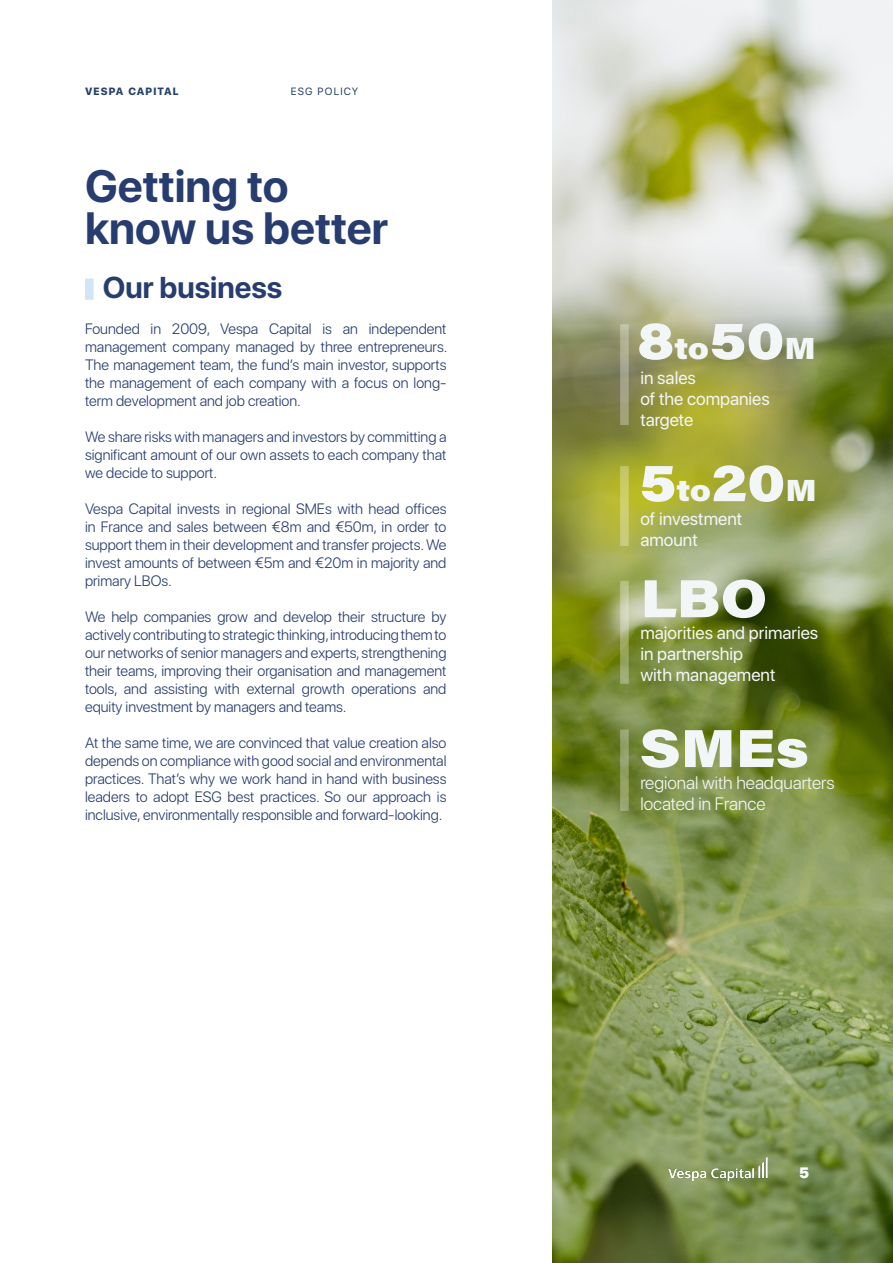
<style>
.page{position:relative;width:893px;height:1263px;background:#fff}
.page>*{position:absolute;margin:0;border:0;box-sizing:border-box;transform-origin:0 0}
.titre_A{font:52.5px "Acumin Variable Concept";letter-spacing:.005em;color:#f3f6f7}
.titre_A-2{font:700 45px "SF Pro Display";color:#273d6f}
.titre_B{font:700 30px "SF Pro Display";color:#273d6f}
.titre_A-3{font:18px "SF Pro Display";color:#f3f6f7}
.titre_A-4{font:300 18px "SF Pro Display";color:#f3f6f7}
.texte{font:300 15px/18px "SF Pro Display";color:#273d6f;text-align:justify}
.t1{font:900 15px "SF Pro Display";color:#fff}
.titre_C{font:800 10.5px "SF Pro Display";letter-spacing:.11em;color:#27426a}
.titre_C-2{font:10.5px "SF Pro Display";letter-spacing:.11em;color:#27426a}
.s1{color:#fff}
.s2{font-size:30px}
</style>
<div class="page">
<img style="left:553px;top:0;width:340px;height:1263px">
<div style="left:85px;top:279px;width:9px;height:21px;background:#d0e6f5"></div>
<svg style="left:620px;top:324px;width:9px;height:101px"></svg>
<svg style="left:620px;top:466px;width:9px;height:80px"></svg>
<svg style="left:620px;top:581px;width:9px;height:103px"></svg>
<svg style="left:620px;top:729px;width:9px;height:82px"></svg>
<img style="left:668px;top:1157px;width:100px;height:24px">
<p class="titre_C" style="left:85px;top:85px;width:95px">VESPA<span class="s1">.</span>CAPITAL</p>
<p class="titre_C-2" style="left:291px;top:83px;width:69px">ESG<span class="s1">.</span>POLICY</p>
<p class="titre_A-2" style="left:85px;top:160px;width:205px">Getting to</p>
<p class="titre_A-2" style="left:85px;top:202px;width:305px">know us better</p>
<p class="titre_B" style="left:103px;top:270px;width:181px">Our business</p>
<p class="texte" style="left:85px;top:320px;width:364px">Founded in 2009, Vespa Capital is an independent management company managed by three entrepreneurs.<br>The management team, the fund’s main investor, supports the management of each company with a focus on long&shy;term development and job creation.</p>
<p class="texte" style="left:85px;top:428px;width:363px">We share risks with managers and investors by committing a significant amount of our own assets to each company that we decide to support.</p>
<p class="texte" style="left:85px;top:500px;width:363px">Vespa Capital invests in regional SMEs with head offices in France and sales between €8m and €50m, in order to support them in their development and transfer projects. We invest amounts of between €5m and €20m in majority and primary LBOs.</p>
<p class="texte" style="left:85px;top:608px;width:363px">We help companies grow and develop their structure by actively contributing to strategic thinking, introducing them to our networks of senior managers and experts, strengthening their teams, improving their organisation and management tools, and assisting with external growth operations and equity investment by managers and teams.</p>
<p class="texte" style="left:85px;top:734px;width:363px">At the same time, we are convinced that value creation also depends on compliance with good social and environmental practices. That’s why we work hand in hand with business leaders to adopt ESG best practices. So our approach is inclusive, environmentally responsible and forward-looking.</p>
<p class="titre_A" style="left:637px;top:305px;width:180px">8<span class="s2">to</span>50<span class="s2">M</span></p>
<p class="titre_A-3" style="left:640px;top:363px;width:57px">in sales</p>
<p class="titre_A-3" style="left:640px;top:384px;width:131px">of the companies</p>
<p class="titre_A-3" style="left:640px;top:405px;width:54px">targete</p>
<p class="titre_A" style="left:639px;top:447px;width:179px">5<span class="s2">to</span>20<span class="s2">M</span></p>
<p class="titre_A-3" style="left:640px;top:505px;width:103px">of investment</p>
<p class="titre_A-3" style="left:640px;top:526px;width:59px">amount</p>
<p class="titre_A" style="left:640px;top:563px;width:128px">LBO</p>
<p class="titre_A-3" style="left:640px;top:619px;width:179px">majorities and primaries</p>
<p class="titre_A-3" style="left:640px;top:640px;width:104px">in partnership</p>
<p class="titre_A-3" style="left:640px;top:661px;width:137px">with management</p>
<p class="titre_A" style="left:640px;top:713px;width:170px">SMEs</p>
<p class="titre_A-4" style="left:640px;top:770px;width:196px">regional with headquarters</p>
<p class="titre_A-4" style="left:640px;top:791px;width:127px">located in France</p>
<p class="t1" style="left:799px;top:1164px;width:11px">5</p>
</div>
